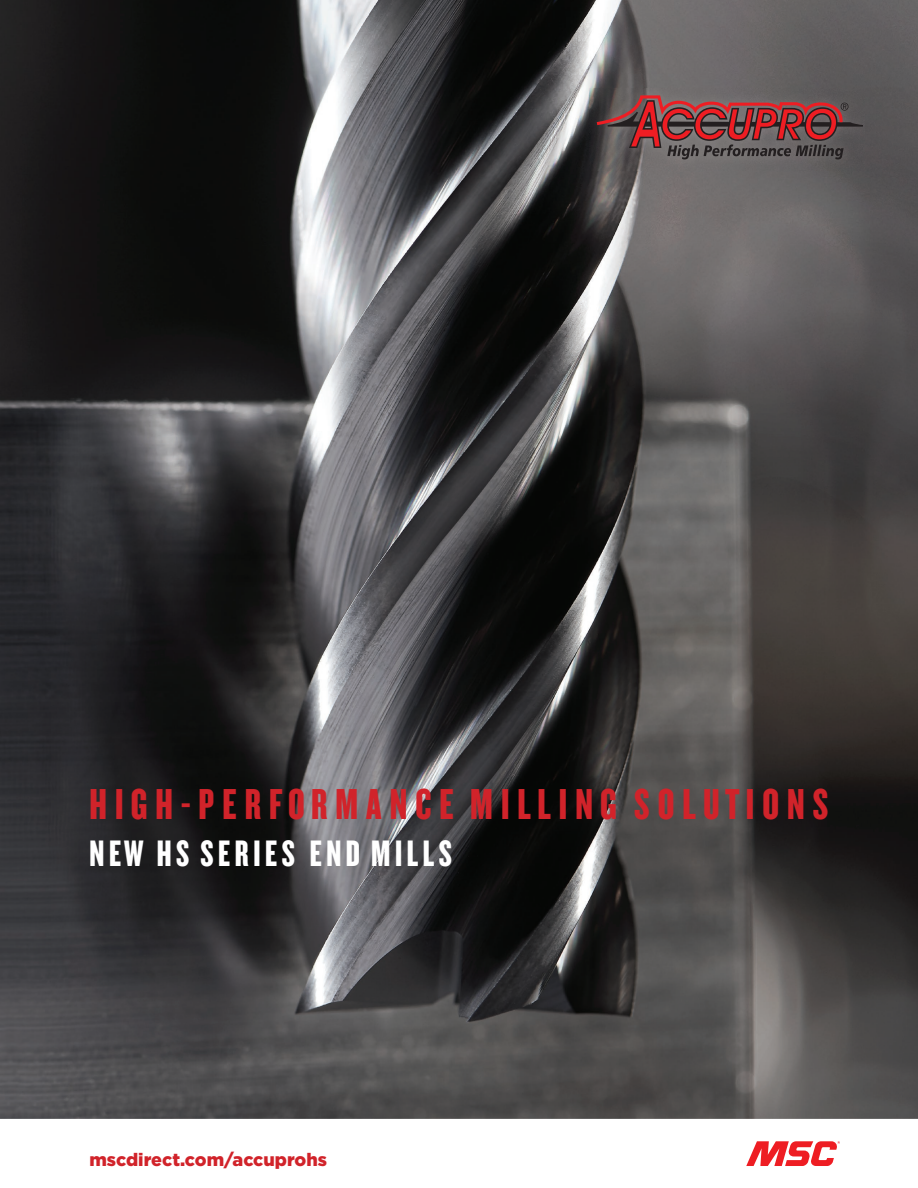
<style>
.page{position:relative;width:918px;height:1188px;background:#fff}
.page>*{position:absolute;margin:0;border:0;box-sizing:border-box;transform-origin:0 0}
.t1{font:45px "Knockout HTF68 Full Featherwt";letter-spacing:.18em;color:#d1232a}
.t2{font:38.25px "Knockout HTF68 Full Featherwt";letter-spacing:.12em;color:#fff}
.t3{font:900 18px "Gotham";color:#d1232a}
</style>
<div class="page">
<img style="left:0;top:0;width:918px;height:1119px">
<img style="left:590px;top:89px;width:275px;height:81px">
<svg style="left:597px;top:95px;width:266px;height:64px;background:#754a4b"></svg>
<svg style="left:746px;top:1141px;width:94px;height:25px"></svg>
<p class="t1" style="left:90px;top:781px;width:740px">HIGH-PERFORMANCE MILLING SOLUTIONS</p>
<p class="t2" style="left:90px;top:833px;width:364px">NEW HS SERIES END MILLS</p>
<p class="t3" style="left:89px;top:1147px;width:239px">mscdirect.com/accuprohs</p>
</div>
